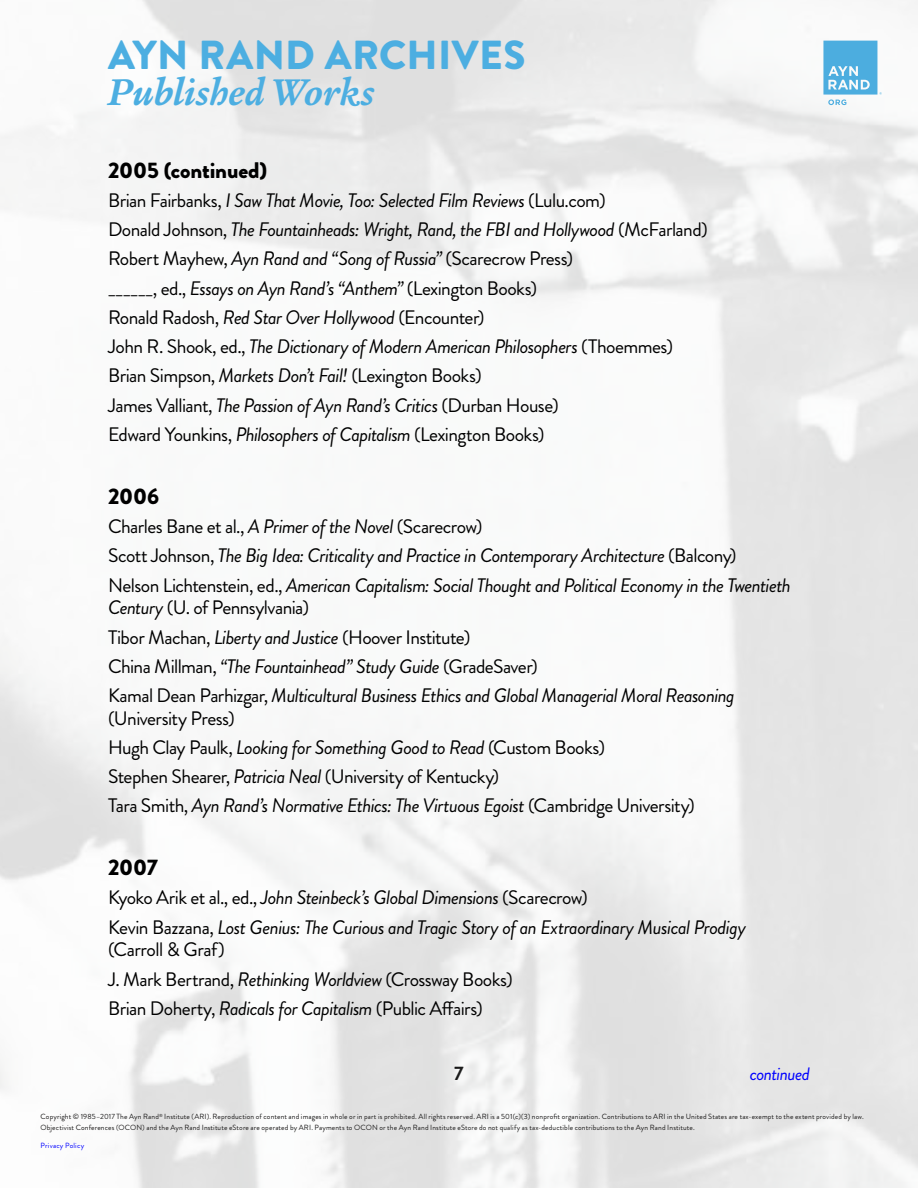
<style>
.page{position:relative;width:918px;height:1188px;background:#fff}
.page>*{position:absolute;margin:0;border:0;box-sizing:border-box;transform-origin:0 0}
.t1{font:900 40.5px "Brandon Grotesque";letter-spacing:.01em;color:#4caee1}
.t2{font:italic 700 40.5px "Legacy Serif ITC Pro";color:#4caee1}
.t3{font:900 22.5px "Brandon Grotesque";letter-spacing:-.01em;color:#000}
.t4{font:italic 19.5px/29.2px "Brandon Grotesque";letter-spacing:-.03em;color:#000}
.t5{font:19.5px/29.2px "Brandon Grotesque";letter-spacing:-.03em;color:#000}
.t6{font:700 19.5px "Brandon Grotesque";color:#000}
.t7{font:italic 18px "Brandon Grotesque";letter-spacing:-.03em;color:#00f}
.t8{font:7.5px/10.5px "Brandon Grotesque";letter-spacing:.015em;color:#1c1b1b}
.t9{font:7.5px "Brandon Grotesque";letter-spacing:.03em;color:#00f}
.s1{font-style:normal}
.s2{font-style:italic}
</style>
<div class="page">
<svg style="left:823px;top:41px;width:59px;height:64px"></svg>
<h1 class="t1" style="left:108px;top:26px;width:419px">AYN RAND ARCHIVES</h1>
<h1 class="t2" style="left:108px;top:66px;width:268px">Published Works</h1>
<p class="t3" style="left:108px;top:154px;width:161px">2005 (continued)</p>
<p class="t4" style="left:108px;top:186px;width:601px"><span class="s1">Brian Fairbanks,</span> I Saw That Movie, Too: Selected Film Reviews <span class="s1">(Lulu.com)<br>Donald Johnson,</span> The Fountainheads: Wright, Rand, the FBI and Hollywood <span class="s1">(McFarland)<br>Robert Mayhew,</span> Ayn Rand and “Song of Russia” <span class="s1">(Scarecrow Press)<br>______, ed.,</span> Essays on Ayn Rand’s “Anthem” <span class="s1">(Lexington Books)<br>Ronald Radosh,</span> Red Star Over Hollywood <span class="s1">(Encounter)<br>John R. Shook, ed.,</span> The Dictionary of Modern American Philosophers <span class="s1">(Thoemmes)<br>Brian Simpson,</span> Markets Don’t Fail! <span class="s1">(Lexington Books)<br>James Valliant,</span> The Passion of Ayn Rand’s Critics <span class="s1">(Durban House)<br>Edward Younkins,</span> Philosophers of Capitalism <span class="s1">(Lexington Books)</span></p>
<p class="t3" style="left:108px;top:480px;width:53px">2006</p>
<p class="t4" style="left:108px;top:512px;width:685px"><span class="s1">Charles Bane et al.,</span> A Primer of the Novel <span class="s1">(Scarecrow)<br>Scott Johnson,</span> The Big Idea: Criticality and Practice in Contemporary Architecture <span class="s1">(Balcony)<br>Nelson Lichtenstein, ed.,</span> American Capitalism: Social Thought and Political Economy in the Twentieth</p>
<p class="t4" style="left:108px;top:593px;width:628px">Century <span class="s1">(U. of Pennsylvania)<br>Tibor Machan,</span> Liberty and Justice <span class="s1">(Hoover Institute)<br>China Millman,</span> “The Fountainhead” Study Guide <span class="s1">(GradeSaver)<br>Kamal Dean Parhizgar,</span> Multicultural Business Ethics and Global Managerial Moral Reasoning</p>
<p class="t5" style="left:108px;top:703px;width:588px">(University Press)<br>Hugh Clay Paulk, <span class="s2">Looking for Something Good to Read</span> (Custom Books)<br>Stephen Shearer, <span class="s2">Patricia Neal</span> (University of Kentucky)<br>Tara Smith, <span class="s2">Ayn Rand’s Normative Ethics: The Virtuous Egoist</span> (Cambridge University)</p>
<p class="t3" style="left:108px;top:852px;width:51px">2007</p>
<p class="t4" style="left:108px;top:883px;width:639px"><span class="s1">Kyoko Arik et al., ed.,</span> John Steinbeck’s Global Dimensions <span class="s1">(Scarecrow)<br>Kevin Bazzana,</span> Lost Genius: The Curious and Tragic Story of an Extraordinary Musical Prodigy</p>
<p class="t5" style="left:108px;top:935px;width:406px">(Carroll &amp; Graf)<br>J. Mark Bertrand, <span class="s2">Rethinking Worldview</span> (Crossway Books)<br>Brian Doherty, <span class="s2">Radicals for Capitalism</span> (Public Affairs)</p>
<p class="t6" style="left:454px;top:1060px;width:11px">7</p>
<p class="t7" style="left:750px;top:1061px;width:62px">continued</p>
<p class="t8" style="left:40px;top:1111px;width:825px">Copyright © 1985–2017 The Ayn Rand<sup>®</sup> Institute (ARI). Reproduction of content and images in whole or in part is prohibited. All rights reserved. ARI is a 501(c)(3) nonprofit organization. Contributions to ARI in the United States are tax-exempt to the extent provided by law.<br>Objectivist Conferences (OCON) and the Ayn Rand Institute eStore are operated by ARI. Payments to OCON or the Ayn Rand Institute eStore do not qualify as tax-deductible contributions to the Ayn Rand Institute.</p>
<p class="t9" style="left:41px;top:1140px;width:45px">Privacy Policy</p>
</div>
